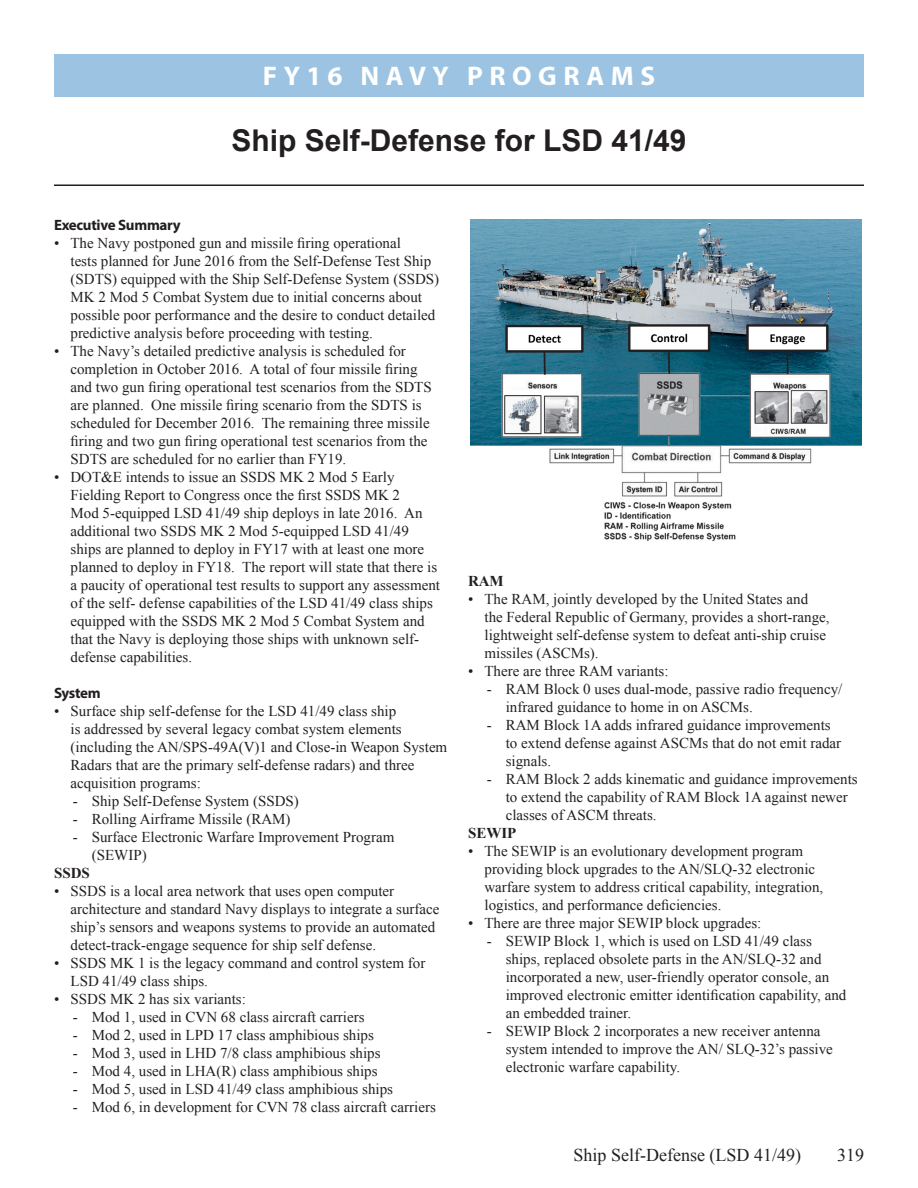
<style>
.page{position:relative;width:918px;height:1188px;background:#fff}
.page>*{position:absolute;margin:0;border:0;box-sizing:border-box;transform-origin:0 0}
.Program_Name{font:700 30px "Arial";color:#231f20}
.t1{font:700 27px "Myriad Pro";letter-spacing:.24em;color:#fff}
.t2{font:18px "Times New Roman";color:#231f20}
.bullet_para{font:15px/18px "Times New Roman";color:#231f20}
.Heading{font:700 15px "Myriad Pro";letter-spacing:-.02em;color:#231f20}
.t3{font:700 15px "Times New Roman";color:#231f20}
</style>
<div class="page">
<div style="left:54px;top:54px;width:810px;height:43px;background:#9cc4e2"></div>
<hr style="left:54px;top:184px;width:810px;height:2px;background:#231f20">
<img style="left:470px;top:219px;width:392px;height:322px">
<h2 class="t1" style="left:263px;top:59px;width:394px">FY16 NAVY PROGRAMS</h2>
<p class="Program_Name" style="left:231px;top:119px;width:457px">Ship Self-Defense for LSD 41/49</p>
<p class="Heading" style="left:54px;top:215px;width:128px">Executive Summary</p>
<p class="bullet_para" style="left:71px;top:234px;width:370px;text-indent:-17px">• The Navy postponed gun and missile firing operational<br>tests planned for June 2016 from the Self-Defense Test Ship (SDTS) equipped with the Ship Self-Defense System (SSDS)<br>MK 2 Mod 5 Combat System due to initial concerns about possible poor performance and the desire to conduct detailed predictive analysis before proceeding with testing.</p>
<p class="bullet_para" style="left:71px;top:342px;width:363px;text-indent:-17px">• The Navy’s detailed predictive analysis is scheduled for completion in October 2016. A total of four missile firing and two gun firing operational test scenarios from the SDTS are planned. One missile firing scenario from the SDTS is scheduled for December 2016. The remaining three missile firing and two gun firing operational test scenarios from the SDTS are scheduled for no earlier than FY19.</p>
<p class="bullet_para" style="left:71px;top:468px;width:371px;text-indent:-17px">• DOT&amp;E intends to issue an SSDS MK 2 Mod 5 Early Fielding Report to Congress once the first SSDS MK 2<br>Mod 5-equipped LSD 41/49 ship deploys in late 2016. An additional two SSDS MK 2 Mod 5-equipped LSD 41/49 ships are planned to deploy in FY17 with at least one more planned to deploy in FY18. The report will state that there is a paucity of operational test results to support any assessment of the self- defense capabilities of the LSD 41/49 class ships equipped with the SSDS MK 2 Mod 5 Combat System and that the Navy is deploying those ships with unknown self&shy;defense capabilities.</p>
<p class="Heading" style="left:54px;top:683px;width:48px">System</p>
<p class="bullet_para" style="left:71px;top:702px;width:378px;text-indent:-17px">• Surface ship self-defense for the LSD 41/49 class ship<br>is addressed by several legacy combat system elements (including the AN/SPS-49A(V)1 and Close-in Weapon System Radars that are the primary self-defense radars) and three acquisition programs:</p>
<p class="bullet_para" style="left:73px;top:792px;width:227px">- Ship Self-Defense System (SSDS)</p>
<p class="bullet_para" style="left:73px;top:810px;width:219px">- Rolling Airframe Missile (RAM)</p>
<p class="bullet_para" style="left:92px;top:828px;width:304px;text-indent:-19px">- Surface Electronic Warfare Improvement Program (SEWIP)</p>
<p class="t3" style="left:54px;top:862px;width:37px">SSDS</p>
<p class="bullet_para" style="left:71px;top:882px;width:371px;text-indent:-17px">• SSDS is a local area network that uses open computer architecture and standard Navy displays to integrate a surface ship’s sensors and weapons systems to provide an automated detect-track-engage sequence for ship self defense.</p>
<p class="bullet_para" style="left:71px;top:954px;width:356px;text-indent:-17px">• SSDS MK 1 is the legacy command and control system for<br>LSD 41/49 class ships.</p>
<p class="bullet_para" style="left:54px;top:990px;width:193px">• SSDS MK 2 has six variants:</p>
<p class="bullet_para" style="left:73px;top:1008px;width:293px">- Mod 1, used in CVN 68 class aircraft carriers</p>
<p class="bullet_para" style="left:73px;top:1026px;width:302px">- Mod 2, used in LPD 17 class amphibious ships</p>
<p class="bullet_para" style="left:73px;top:1044px;width:309px">- Mod 3, used in LHD 7/8 class amphibious ships</p>
<p class="bullet_para" style="left:73px;top:1062px;width:306px">- Mod 4, used in LHA(R) class amphibious ships</p>
<p class="bullet_para" style="left:73px;top:1080px;width:322px">- Mod 5, used in LSD 41/49 class amphibious ships</p>
<p class="bullet_para" style="left:73px;top:1098px;width:364px">- Mod 6, in development for CVN 78 class aircraft carriers</p>
<p class="t3" style="left:468px;top:570px;width:37px">RAM</p>
<p class="bullet_para" style="left:485px;top:590px;width:347px;text-indent:-17px">• The RAM, jointly developed by the United States and the Federal Republic of Germany, provides a short-range, lightweight self-defense system to defeat anti-ship cruise missiles (ASCMs).</p>
<p class="bullet_para" style="left:468px;top:662px;width:202px">• There are three RAM variants:</p>
<p class="bullet_para" style="left:506px;top:680px;width:338px;text-indent:-19px">- RAM Block 0 uses dual-mode, passive radio frequency/ infrared guidance to home in on ASCMs.</p>
<p class="bullet_para" style="left:506px;top:716px;width:337px;text-indent:-19px">- RAM Block 1A adds infrared guidance improvements to extend defense against ASCMs that do not emit radar signals.</p>
<p class="bullet_para" style="left:506px;top:770px;width:354px;text-indent:-19px">- RAM Block 2 adds kinematic and guidance improvements to extend the capability of RAM Block 1A against newer classes of ASCM threats.</p>
<p class="t3" style="left:468px;top:822px;width:50px">SEWIP</p>
<p class="bullet_para" style="left:485px;top:842px;width:340px;text-indent:-17px">• The SEWIP is an evolutionary development program providing block upgrades to the AN/SLQ-32 electronic warfare system to address critical capability, integration, logistics, and performance deficiencies.</p>
<p class="bullet_para" style="left:468px;top:914px;width:295px">• There are three major SEWIP block upgrades:</p>
<p class="bullet_para" style="left:506px;top:932px;width:342px;text-indent:-19px">- SEWIP Block 1, which is used on LSD 41/49 class ships, replaced obsolete parts in the AN/SLQ-32 and incorporated a new, user-friendly operator console, an improved electronic emitter identification capability, and an embedded trainer.</p>
<p class="bullet_para" style="left:506px;top:1022px;width:329px;text-indent:-19px">- SEWIP Block 2 incorporates a new receiver antenna system intended to improve the AN/ SLQ-32’s passive electronic warfare capability.</p>
<p class="t2" style="left:574px;top:1143px;width:229px">Ship Self-Defense (LSD 41/49)</p>
<p class="t2" style="left:837px;top:1143px;width:28px">319</p>
</div>
